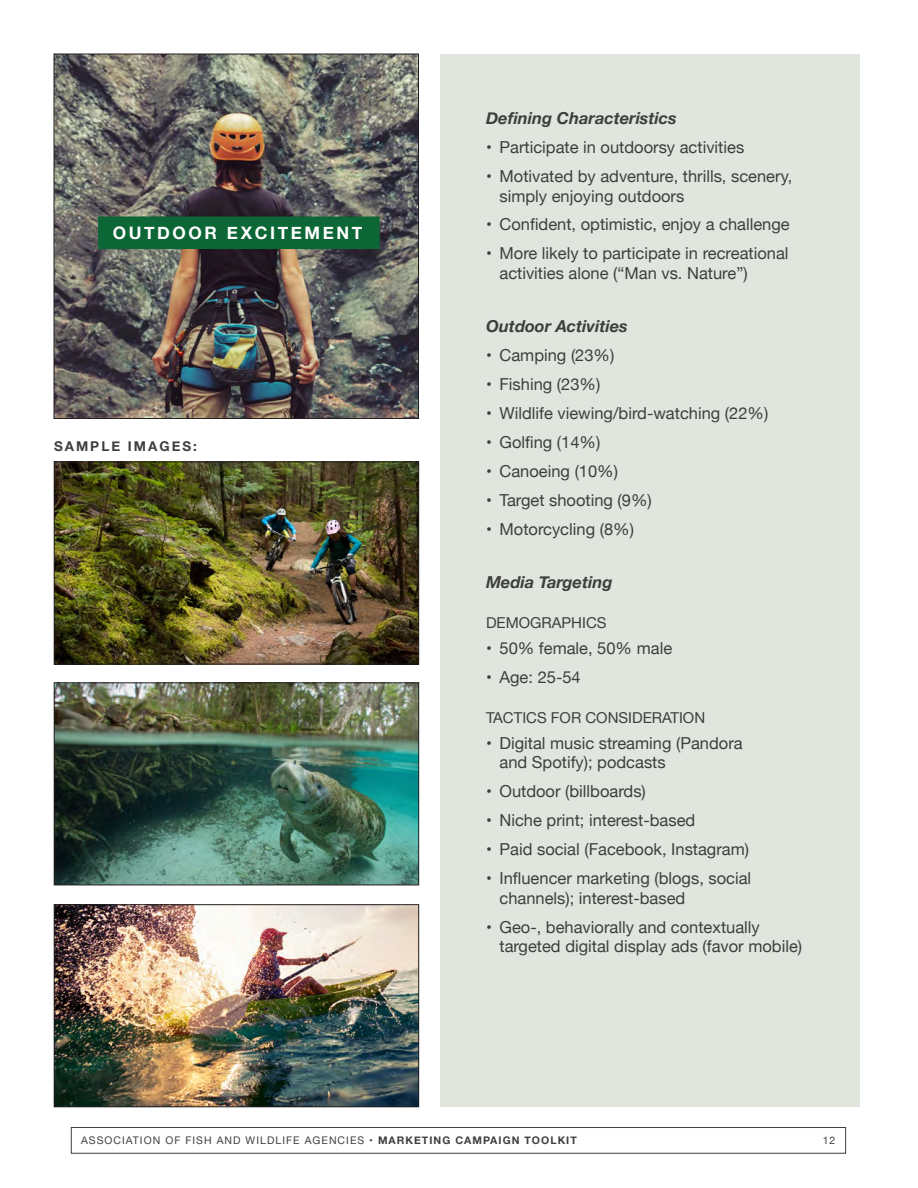
<style>
.page{position:relative;width:918px;height:1188px;background:#fff}
.page>*{position:absolute;margin:0;border:0;box-sizing:border-box;transform-origin:0 0}
.t1{font:700 17.25px "Helvetica Neue";letter-spacing:.15em;color:#fff}
.t2{font:16.5px/19.5px "Helvetica Neue";color:#3e3e3f}
.t3{font:italic 700 16.5px "Helvetica Neue";color:#3e3e3f}
.t4{font:15px "Helvetica Neue";color:#3e3e3f}
.t5{font:700 13.5px "Helvetica Neue";letter-spacing:.15em;color:#3e3e3f}
.t6{font:10.5px "Helvetica Neue";letter-spacing:.1em;color:#3e3e3f}
.s1{font-weight:700}
</style>
<div class="page">
<div style="left:71px;top:1127px;width:775px;height:26px;border:1px solid #3e3e3f"></div>
<div style="left:440px;top:54px;width:420px;height:1053px;background:#e0e6de"></div>
<img style="left:56px;top:56px;width:361px;height:361px">
<div style="left:54px;top:54px;width:365px;height:365px;border:1px solid #231f20"></div>
<div style="left:98px;top:217px;width:282px;height:32px;background:#0c6635"></div>
<img style="left:56px;top:464px;width:361px;height:198px">
<div style="left:54px;top:462px;width:365px;height:202px;border:1px solid #231f20"></div>
<img style="left:56px;top:685px;width:361px;height:198px">
<div style="left:54px;top:683px;width:365px;height:202px;border:1px solid #231f20"></div>
<img style="left:56px;top:906px;width:361px;height:199px">
<div style="left:54px;top:904px;width:365px;height:203px;border:1px solid #231f20"></div>
<p class="t1" style="left:113px;top:220px;width:251px">OUTDOOR EXCITEMENT</p>
<p class="t5" style="left:54px;top:436px;width:145px">SAMPLE IMAGES:</p>
<p class="t3" style="left:486px;top:105px;width:192px">Defining Characteristics</p>
<p class="t2" style="left:486px;top:138px;width:260px">• Participate in outdoorsy activities</p>
<p class="t2" style="left:499px;top:167px;width:294px;text-indent:-13px">• Motivated by adventure, thrills, scenery, simply enjoying outdoors</p>
<p class="t2" style="left:486px;top:216px;width:305px">• Confident, optimistic, enjoy a challenge</p>
<p class="t2" style="left:499px;top:245px;width:291px;text-indent:-13px">• More likely to participate in recreational activities alone (“Man vs. Nature”)</p>
<p class="t3" style="left:486px;top:313px;width:143px">Outdoor Activities</p>
<p class="t2" style="left:486px;top:346px;width:130px">• Camping (23%)</p>
<p class="t2" style="left:486px;top:375px;width:116px">• Fishing (23%)</p>
<p class="t2" style="left:486px;top:404px;width:284px">• Wildlife viewing/bird-watching (22%)</p>
<p class="t2" style="left:486px;top:433px;width:116px">• Golfing (14%)</p>
<p class="t2" style="left:486px;top:462px;width:134px">• Canoeing (10%)</p>
<p class="t2" style="left:486px;top:491px;width:167px">• Target shooting (9%)</p>
<p class="t2" style="left:486px;top:520px;width:149px">• Motorcycling (8%)</p>
<p class="t3" style="left:486px;top:569px;width:128px">Media Targeting</p>
<p class="t4" style="left:486px;top:612px;width:122px">DEMOGRAPHICS</p>
<p class="t2" style="left:486px;top:639px;width:188px">• 50% female, 50% male</p>
<p class="t2" style="left:486px;top:668px;width:96px">• Age: 25-54</p>
<p class="t4" style="left:486px;top:707px;width:221px">TACTICS FOR CONSIDERATION</p>
<p class="t2" style="left:499px;top:734px;width:245px;text-indent:-13px">• Digital music streaming (Pandora and Spotify); podcasts</p>
<p class="t2" style="left:486px;top:783px;width:161px">• Outdoor (billboards)</p>
<p class="t2" style="left:486px;top:812px;width:211px">• Niche print; interest-based</p>
<p class="t2" style="left:486px;top:841px;width:265px">• Paid social (Facebook, Instagram)</p>
<p class="t2" style="left:499px;top:870px;width:253px;text-indent:-13px">• Influencer marketing (blogs, social channels); interest-based</p>
<p class="t2" style="left:499px;top:918px;width:304px;text-indent:-13px">• Geo-, behaviorally and contextually targeted digital display ads (favor mobile)</p>
<p class="t6" style="left:81px;top:1133px;width:497px">ASSOCIATION OF FISH AND WILDLIFE AGENCIES • <span class="s1">MARKETING CAMPAIGN TOOLKIT</span></p>
<p class="t6" style="left:823px;top:1133px;width:14px">12</p>
</div>
